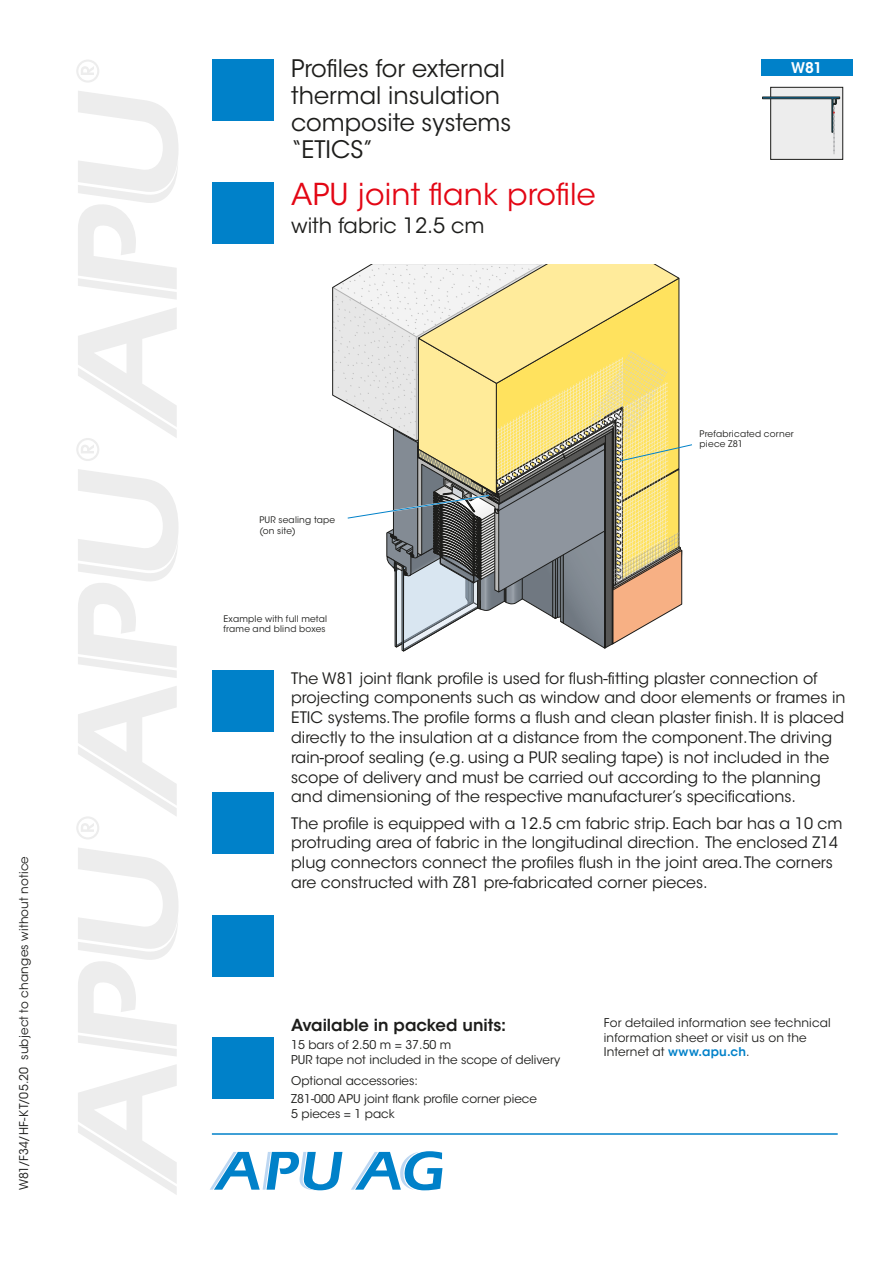
<style>
.page{position:relative;width:893px;height:1263px;background:#fff}
.page>*{position:absolute;margin:0;border:0;box-sizing:border-box;transform-origin:0 0}
.t1{font:30px "ITC Avant Garde Std";letter-spacing:.005em;color:#e30614}
.t2{font:24px/27px "ITC Avant Garde Std";color:#1d1d1b}
.t3{font:21px "ITC Avant Garde Std";color:#1d1d1b}
.t4{font:600 16.5px "ITC Avant Garde Std";color:#1d1d1b}
.t5{font:15.75px/19.8px "ITC Avant Garde Std";color:#1d1d1b}
.t6{font:600 14.7px "ITC Avant Garde Std";color:#fff}
.t7{font:12px/14.4px "ITC Avant Garde Std";color:#1d1d1b}
.t8{font:9px/10.8px "ITC Avant Garde Std";letter-spacing:.025em;color:#1d1d1b}
.s1{font-weight:600;color:#0081c9}
</style>
<div class="page">
<svg style="left:78px;top:848px;width:100px;height:208px"></svg>
<svg style="left:78px;top:1065px;width:99px;height:130px"></svg>
<svg style="left:78px;top:91px;width:100px;height:208px"></svg>
<svg style="left:76px;top:60px;width:23px;height:23px"></svg>
<svg style="left:78px;top:469px;width:100px;height:209px"></svg>
<svg style="left:76px;top:686px;width:101px;height:153px"></svg>
<svg style="left:76px;top:308px;width:101px;height:153px"></svg>
<svg style="left:210px;top:1152px;width:132px;height:38px"></svg>
<svg style="left:351px;top:1151px;width:91px;height:39px"></svg>
<hr style="left:212px;top:1133px;width:626px;height:2px;background:#0081c9">
<div style="left:212px;top:1037px;width:62px;height:61px;background:#0081c9"></div>
<div style="left:212px;top:915px;width:62px;height:61px;background:#0081c9"></div>
<div style="left:212px;top:792px;width:62px;height:62px;background:#0081c9"></div>
<div style="left:212px;top:670px;width:62px;height:62px;background:#0081c9"></div>
<div style="left:212px;top:182px;width:62px;height:61px;background:#0081c9"></div>
<div style="left:212px;top:60px;width:62px;height:61px;background:#0081c9"></div>
<div style="left:771px;top:87px;width:72px;height:72px;background:#ededed"></div>
<div style="left:770px;top:87px;width:73px;height:73px;border:1px solid #1d1d1b"></div>
<hr style="left:834px;top:106px;width:1px;height:48px;background:#b4b5b7">
<svg style="left:762px;top:97px;width:78px;height:54px"></svg>
<div style="left:761px;top:60px;width:91px;height:16px;background:#0081c9"></div>
<svg style="left:333px;top:265px;width:359px;height:387px"></svg>
<p class="t7" style="left:17px;top:1190px;width:336px;rotate:-90deg">W81/F34/HF-KT/05.20 subject to changes without notice</p>
<h2 class="t2" style="left:291px;top:55px;width:221px">Profiles for external thermal insulation composite systems “ETICS”</h2>
<h1 class="t1" style="left:291px;top:176px;width:306px">APU joint flank profile</h1>
<h3 class="t3" style="left:291px;top:213px;width:195px">with fabric 12.5 cm</h3>
<p class="t8" style="left:259px;top:515px;width:77px">PUR sealing tape (on site)</p>
<p class="t8" style="left:223px;top:613px;width:105px">Example with full metal frame and blind boxes</p>
<p class="t6" style="left:791px;top:58px;width:33px">W81</p>
<p class="t8" style="left:699px;top:428px;width:96px">Prefabricated corner piece Z81</p>
<p class="t5" style="left:291px;top:668px;width:556px">The W81 joint flank profile is used for flush-fitting plaster connection of projecting components such as window and door elements or frames in ETIC systems. The profile forms a flush and clean plaster finish. It is placed directly to the insulation at a distance from the component. The driving rain-proof sealing (e.g. using a PUR sealing tape) is not included in the scope of delivery and must be carried out according to the planning and dimensioning of the respective manufacturer’s specifications.</p>
<p class="t5" style="left:291px;top:813px;width:553px">The profile is equipped with a 12.5 cm fabric strip. Each bar has a 10 cm protruding area of fabric in the longitudinal direction. The enclosed Z14 plug connectors connect the profiles flush in the joint area. The corners are constructed with Z81 pre-fabricated corner pieces.</p>
<p class="t4" style="left:291px;top:1014px;width:217px">Available in packed units:</p>
<p class="t7" style="left:291px;top:1038px;width:271px">15 bars of 2.50 m = 37.50 m<br>PUR tape not included in the scope of delivery</p>
<p class="t7" style="left:291px;top:1071px;width:247px;line-height:18.6px">Optional accessories:<br>Z81-000 APU joint flank profile corner piece</p>
<p class="t7" style="left:291px;top:1106px;width:105px">5 pieces = 1 pack</p>
<p class="t7" style="left:604px;top:1016px;width:229px">For detailed information see technical information sheet or visit us on the<br>Internet at <span class="s1">www.apu.ch</span>.</p>
</div>
